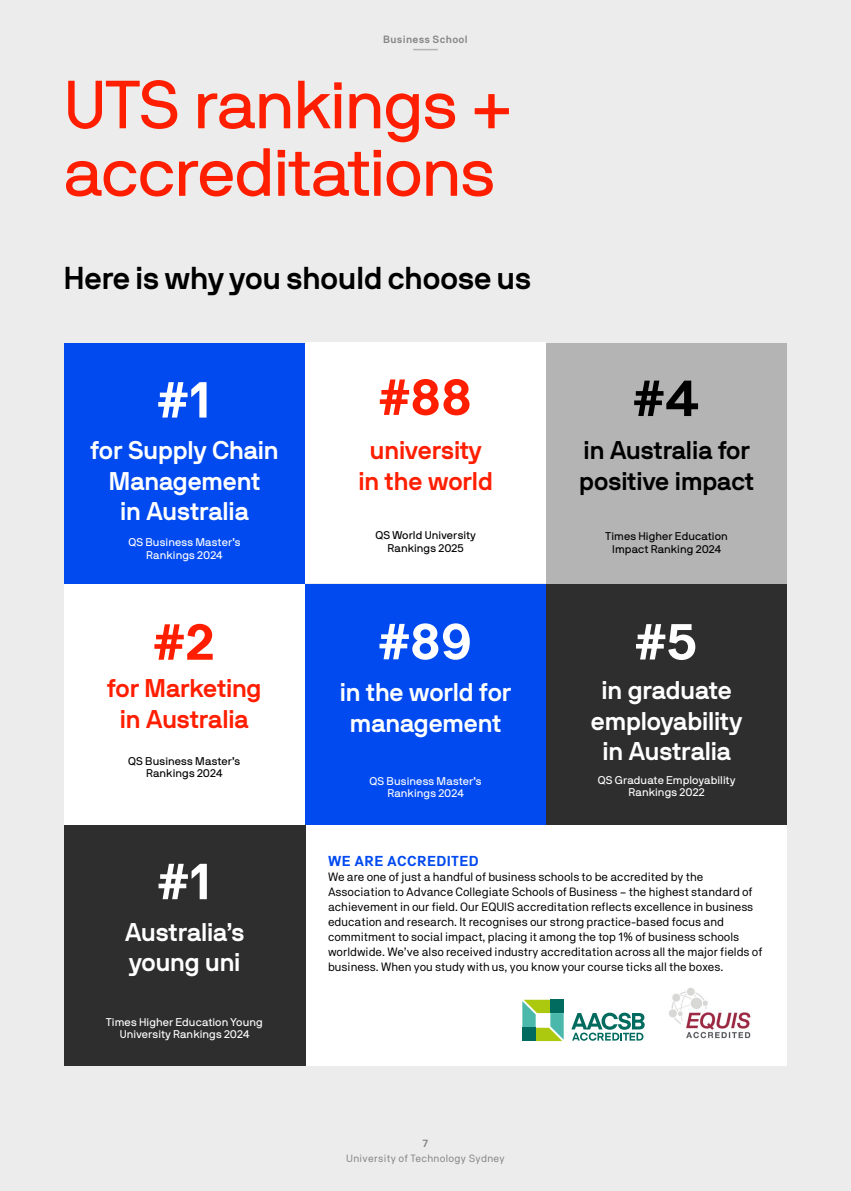
<style>
.page{position:relative;width:851px;height:1191px;background:#fff}
.page>*{position:absolute;margin:0;border:0;box-sizing:border-box;transform-origin:0 0}
.t1{font:67.5px/67.5px "NB International Pro";letter-spacing:-.015em;color:#ff1e00}
.t2{font:700 51px "NB Akademie";color:#fff}
.t3{font:700 51px "NB Akademie";color:#ff1e00}
.t4{font:700 51px "NB Akademie";color:#000}
.t5{font:700 31.5px "NB International Pro";color:#000}
.t6{font:700 25.5px/30.6px "NB International Pro";letter-spacing:-.005em;color:#fff;text-align:center}
.t7{font:700 25.5px/30.6px "NB International Pro";color:#ff1e00;text-align:center}
.t8{font:700 25.5px/30.6px "NB International Pro";color:#000}
.t9{font:700 14.4px "NB Akademie";letter-spacing:.02em;color:#004af0}
.t10{font:12px/15px "NB Akademie";color:#000}
.t11{font:11.1px/12.8px "NB International Pro";letter-spacing:.01em;color:#fff;text-align:center}
.t12{font:11.1px/12.8px "NB International Pro";letter-spacing:.01em;color:#000;text-align:center}
.t13{font:10.5px "NB Akademie";letter-spacing:.03em;color:#858585}
.t14{font:600 10.5px "NB Akademie";letter-spacing:.03em;color:#858585}
</style>
<div class="page">
<div style="left:0;top:0;width:850px;height:1191px;background:#ececec"></div>
<div style="left:305px;top:824px;width:482px;height:241px;background:#fff"></div>
<div style="left:305px;top:342px;width:241px;height:241px;background:#fff"></div>
<div style="left:546px;top:343px;width:241px;height:241px;background:#b4b4b4"></div>
<div style="left:546px;top:584px;width:241px;height:240px;background:#2e2e2e"></div>
<div style="left:64px;top:343px;width:241px;height:240px;background:#004af0"></div>
<div style="left:64px;top:824px;width:241px;height:241px;background:#2e2e2e"></div>
<div style="left:64px;top:583px;width:240px;height:241px;background:#fff"></div>
<div style="left:305px;top:583px;width:241px;height:241px;background:#004af0"></div>
<svg style="left:522px;top:999px;width:41px;height:42px"></svg>
<div style="left:522px;top:1027px;width:13px;height:14px;background:#006b5e"></div>
<svg style="left:571px;top:1012px;width:73px;height:28px"></svg>
<img style="left:669px;top:988px;width:82px;height:51px">
<svg style="left:413px;top:49px;width:25px;height:1px"></svg>
<p class="t14" style="left:383px;top:33px;width:86px">Business School</p>
<h1 class="t1" style="left:64px;top:70px;width:450px">UTS rankings + accreditations</h1>
<h3 class="t5" style="left:64px;top:259px;width:468px">Here is why you should choose us</h3>
<h2 class="t2" style="left:157px;top:369px;width:56px">#1</h2>
<h3 class="t6" style="left:90px;top:434px;width:190px">for Supply Chain<br>Management<br>in Australia</h3>
<p class="t11" style="left:128px;top:535px;width:113px">QS Business Master’s<br>Rankings 2024</p>
<h2 class="t3" style="left:153px;top:611px;width:63px">#2</h2>
<h3 class="t7" style="left:107px;top:672px;width:156px">for Marketing in Australia</h3>
<p class="t12" style="left:128px;top:754px;width:113px">QS Business Master’s<br>Rankings 2024</p>
<h2 class="t3" style="left:379px;top:367px;width:95px">#88</h2>
<h3 class="t7" style="left:358px;top:434px;width:136px">university in the world</h3>
<p class="t12" style="left:375px;top:529px;width:102px">QS World University<br>Rankings 2025</p>
<h2 class="t2" style="left:378px;top:611px;width:95px">#89</h2>
<h3 class="t6" style="left:340px;top:676px;width:173px">in the world for management</h3>
<p class="t11" style="left:369px;top:774px;width:113px">QS Business Master’s<br>Rankings 2024</p>
<h2 class="t4" style="left:633px;top:368px;width:68px">#4</h2>
<h3 class="t8" style="left:579px;top:434px;width:176px">in Australia for positive impact</h3>
<p class="t12" style="left:605px;top:530px;width:124px">Times Higher Education<br>Impact Ranking 2024</p>
<h2 class="t2" style="left:635px;top:611px;width:65px">#5</h2>
<h3 class="t6" style="left:591px;top:674px;width:153px">in graduate employability in Australia</h3>
<p class="t11" style="left:597px;top:773px;width:139px">QS Graduate Employability<br>Rankings 2022</p>
<h2 class="t2" style="left:157px;top:851px;width:56px">#1</h2>
<h3 class="t6" style="left:125px;top:916px;width:121px;text-align:left">Australia’s young uni</h3>
<p class="t11" style="left:106px;top:1015px;width:158px">Times Higher Education Young<br>University Rankings 2024</p>
<p class="t9" style="left:328px;top:852px;width:152px">WE ARE ACCREDITED</p>
<p class="t10" style="left:328px;top:868px;width:436px">We are one of just a handful of business schools to be accredited by the Association to Advance Collegiate Schools of Business – the highest standard of achievement in our field. Our EQUIS accreditation reflects excellence in business education and research. It recognises our strong practice-based focus and commitment to social impact, placing it among the top 1% of business schools worldwide. We’ve also received industry accreditation across all the major fields of business. When you study with us, you know your course ticks all the boxes.</p>
<p class="t14" style="left:422px;top:1136px;width:7px">7</p>
<p class="t13" style="left:346px;top:1152px;width:160px">University of Technology Sydney</p>
</div>
